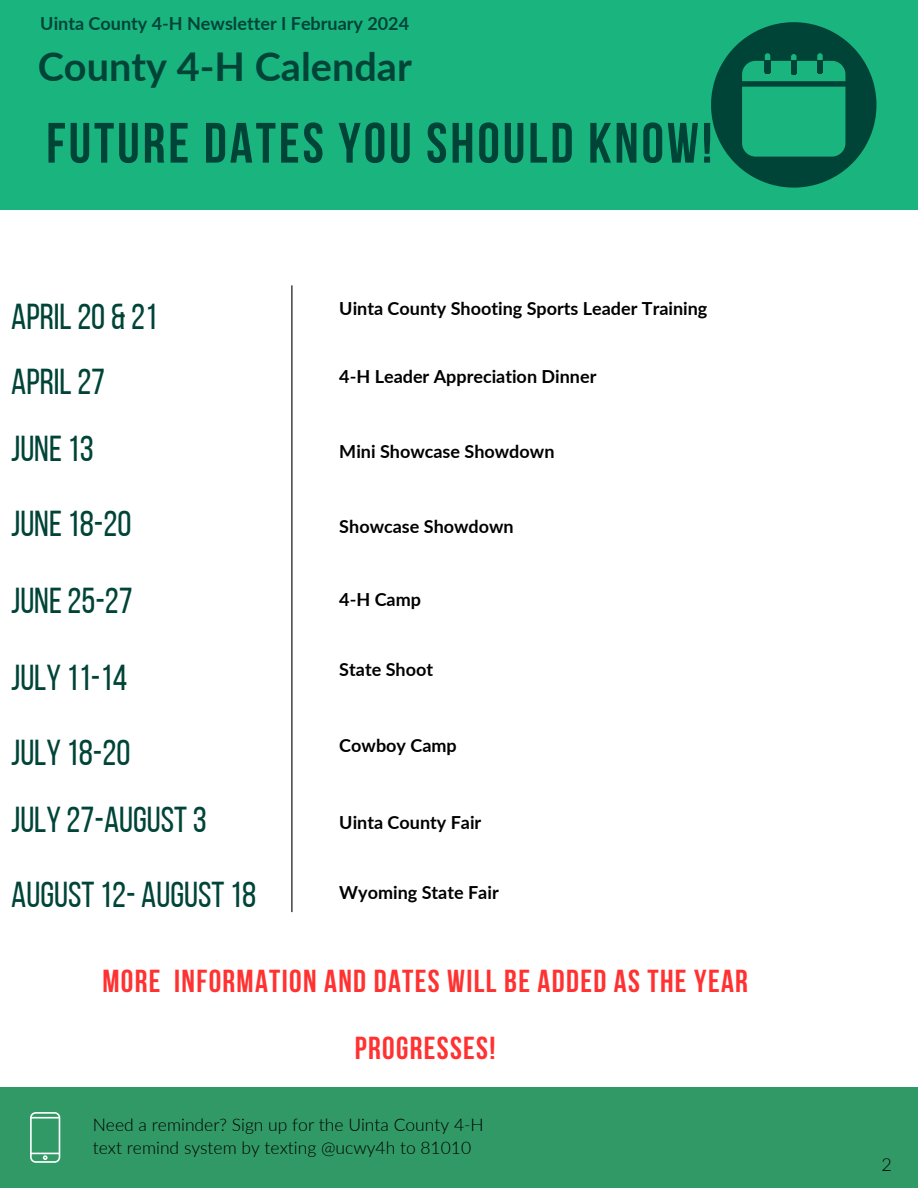
<style>
.page{position:relative;width:918px;height:1188px;background:#fff}
.page>*{position:absolute;margin:0;border:0;box-sizing:border-box;transform-origin:0 0}
.t1{font:700 56.7px "Bebas Neue";letter-spacing:.05em;color:#004438}
.t2{font:700 39.6px "Lato";color:#004438}
.t3{font:36px "Bebas Neue";color:#004438}
.t4{font:700 31.65px/66.3px "Bebas Neue";letter-spacing:.04em;color:#ff3131;text-align:center}
.t5{font:700 18px "Lato";color:#000}
.t6{font:700 18px "Lato";color:#004438}
.t7{font:300 18px "Lato";color:#000}
.t8{font:300 17.55px/23.7px "Lato";color:#000}
</style>
<div class="page">
<div style="left:0;top:0;width:918px;height:210px;background:#1ab57f"></div>
<svg style="left:711px;top:22px;width:165px;height:166px"></svg>
<div style="left:0;top:1087px;width:918px;height:101px;background:#319966"></div>
<svg style="left:30px;top:1112px;width:30px;height:51px"></svg>
<hr style="left:291px;top:285px;width:1px;height:627px;background:#000">
<h2 class="t6" style="left:40px;top:12px;width:370px">Uinta County 4-H Newsletter I February 2024</h2>
<h3 class="t2" style="left:38px;top:42px;width:376px">County 4-H Calendar</h3>
<p class="t1" style="left:46px;top:120px;width:668px">FUTURE DATES YOU SHOULD KNOW!</p>
<h3 class="t3" style="left:11px;top:302px;width:148px">APRIL 20 &amp; 21</h3>
<h3 class="t3" style="left:11px;top:367px;width:95px">APRIL 27</h3>
<h3 class="t5" style="left:339px;top:298px;width:370px">Uinta County Shooting Sports Leader Training</h3>
<h3 class="t5" style="left:339px;top:365px;width:259px">4-H Leader Appreciation Dinner</h3>
<h3 class="t3" style="left:11px;top:434px;width:84px">JUNE13</h3>
<h3 class="t5" style="left:339px;top:440px;width:217px">Mini Showcase Showdown</h3>
<h3 class="t3" style="left:11px;top:509px;width:122px">JUNE 18-20</h3>
<h3 class="t5" style="left:339px;top:515px;width:176px">Showcase Showdown</h3>
<h5 class="t3" style="left:11px;top:586px;width:123px">JUNE 25-27</h5>
<h5 class="t5" style="left:339px;top:589px;width:83px">4-H Camp</h5>
<h5 class="t3" style="left:11px;top:663px;width:117px">JULY 11-14</h5>
<h5 class="t5" style="left:339px;top:658px;width:95px">State Shoot</h5>
<h5 class="t3" style="left:11px;top:738px;width:121px">JULY 18-20</h5>
<h5 class="t5" style="left:339px;top:735px;width:119px">Cowboy Camp</h5>
<h5 class="t3" style="left:11px;top:805px;width:197px">JULY 27-AUGUST 3</h5>
<h5 class="t5" style="left:339px;top:811px;width:144px">Uinta County Fair</h5>
<h5 class="t3" style="left:11px;top:880px;width:247px">AUGUST 12- AUGUST 18</h5>
<h4 class="t5" style="left:339px;top:881px;width:161px">Wyoming State Fair</h4>
<p class="t4" style="left:102px;top:951px;width:647px">MORE INFORMATION AND DATES WILL BE ADDED AS THE YEAR<br>PROGRESSES!</p>
<h5 class="t8" style="left:93px;top:1112px;width:393px">Need a reminder? Sign up for the Uinta County 4-H text remind system by texting @ucwy4h to 81010</h5>
<h1 class="t7" style="left:881px;top:1153px;width:12px">2</h1>
</div>
